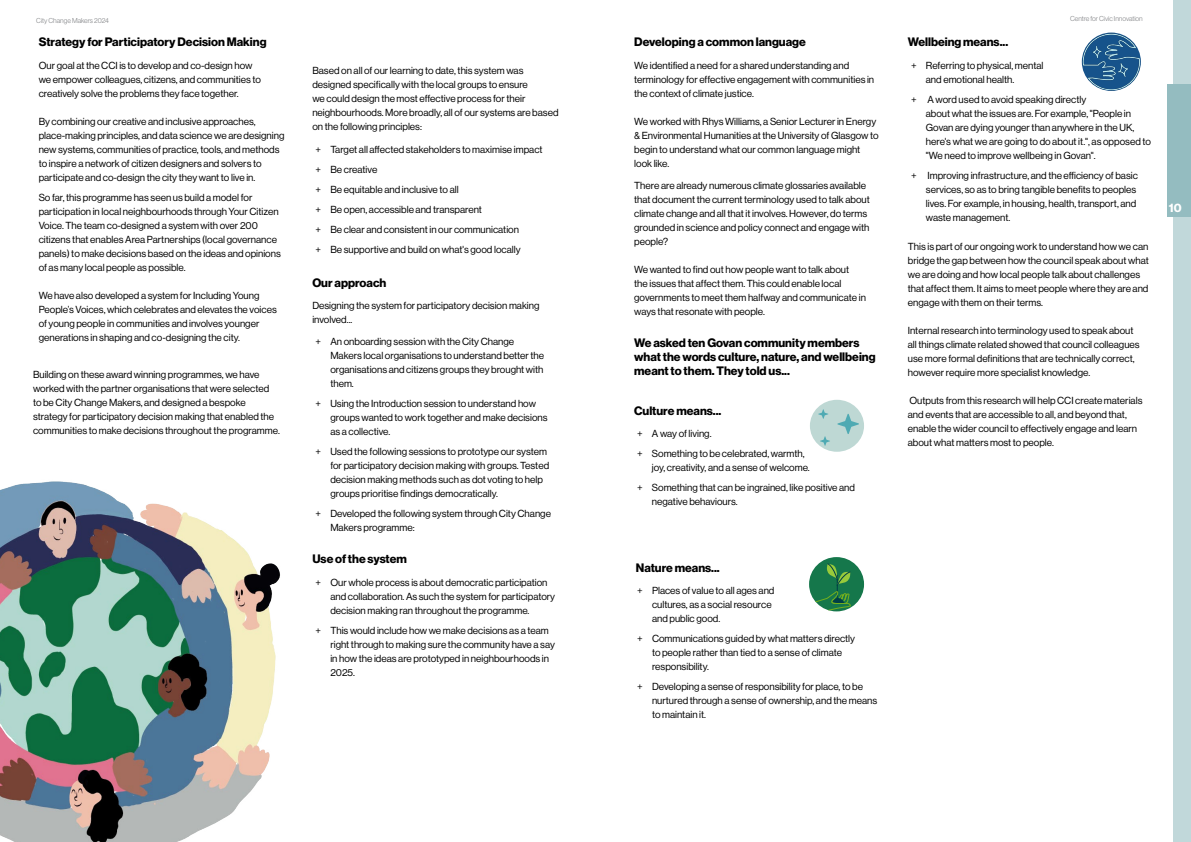
<style>
.page{position:relative;width:1191px;height:842px;background:#fff}
.page>*{position:absolute;margin:0;border:0;box-sizing:border-box;transform-origin:0 0}
.t1{font:12px/14px "N Haas Grotesk DS Pro 75 Bd";color:#000}
.t2{font:12px "N Haas Grotesk DS Pro 75 Bd";color:#fff}
.t3{font:10px/14px "N Haas Grotesk DS Pro 55 Rg";color:#000}
.t4{font:7px "N Haas Grotesk DS Pro 45 Lt";color:#808285}
</style>
<div class="page">
<div style="left:1173px;top:0;width:18px;height:842px;background:#c1d8da"></div>
<div style="left:1167px;top:84px;width:24px;height:132px;background:#94bcc0"></div>
<img style="left:0;top:481px;width:280px;height:361px">
<div style="left:809px;top:557px;width:55px;height:54px;background:#15774b;border-radius:50%"></div>
<svg style="left:810px;top:563px;width:41px;height:48px"></svg>
<div style="left:810px;top:400px;width:54px;height:52px;background:#bed8d4;border-radius:50%"></div>
<svg style="left:837px;top:414px;width:22px;height:20px"></svg>
<svg style="left:820px;top:436px;width:10px;height:10px"></svg>
<svg style="left:818px;top:409px;width:10px;height:10px"></svg>
<img style="left:1081px;top:33px;width:59px;height:58px">
<p class="t4" style="left:36px;top:17px;width:74px">City Change Makers 2024</p>
<p class="t4" style="left:1070px;top:15px;width:74px">Centre for Civic Innovation</p>
<p class="t1" style="left:39px;top:35px;width:229px">Strategy for Participatory Decision Making</p>
<p class="t3" style="left:39px;top:58px;width:224px">Our goal at the CCI is to develop and co-design how we empower colleagues, citizens, and communities to creatively solve the problems they face together.</p>
<p class="t3" style="left:39px;top:114px;width:247px">By combining our creative and inclusive approaches, place-making principles, and data science we are designing new systems, communities of practice, tools, and methods to inspire a network of citizen designers and solvers to participate and co-design the city they want to live in.</p>
<p class="t3" style="left:39px;top:191px;width:244px">So far, this programme has seen us build a model for participation in local neighbourhoods through Your Citizen Voice. The team co-designed a system with over 200 citizens that enables Area Partnerships (local governance panels) to make decisions based on the ideas and opinions of as many local people as possible.</p>
<p class="t3" style="left:39px;top:289px;width:240px">We have also developed a system for Including Young People’s Voices, which celebrates and elevates the voices of young people in communities and involves younger generations in shaping and co-designing the city.</p>
<p class="t3" style="left:33px;top:367px;width:248px">Building on these award winning programmes, we have worked with the partner organisations that were selected to be City Change Makers, and designed a bespoke strategy for participatory decision making that enabled the communities to make decisions throughout the programme.</p>
<p class="t3" style="left:312px;top:64px;width:248px">Based on all of our learning to date, this system was designed specifically with the local groups to ensure<br>we could design the most effective process for their neighbourhoods. More broadly, all of our systems are based on the following principles:</p>
<p class="t3" style="left:315px;top:140px;width:228px;line-height:20px">+ Target all affected stakeholders to maximise impact + Be creative<br>+ Be equitable and inclusive to all<br>+ Be open, accessible and transparent<br>+ Be clear and consistent in our communication<br>+ Be supportive and build on what's good locally</p>
<p class="t1" style="left:312px;top:276px;width:76px">Our approach</p>
<p class="t3" style="left:312px;top:299px;width:229px">Designing the system for participatory decision making involved...</p>
<p class="t3" style="left:330px;top:335px;width:215px;text-indent:-15px">+ An onboarding session with the City Change Makers local organisations to understand better the organisations and citizens groups they brought with them.</p>
<p class="t3" style="left:330px;top:397px;width:219px;text-indent:-15px">+ Using the Introduction session to understand how groups wanted to work together and make decisions as a collective.</p>
<p class="t3" style="left:330px;top:445px;width:220px;text-indent:-15px">+ Used the following sessions to prototype our system for participatory decision making with groups. Tested decision making methods such as dot voting to help groups prioritise findings democratically.</p>
<p class="t3" style="left:330px;top:507px;width:222px;text-indent:-15px">+ Developed the following system through City Change<br>Makers programme:</p>
<p class="t1" style="left:312px;top:551px;width:96px">Use of the system</p>
<p class="t3" style="left:330px;top:575px;width:226px;text-indent:-15px">+ Our whole process is about democratic participation and collaboration. As such the system for participatory decision making ran throughout the programme.</p>
<p class="t3" style="left:330px;top:623px;width:226px;text-indent:-15px">+ This would include how we make decisions as a team right through to making sure the community have a say in how the ideas are prototyped in neighbourhoods in 2025.</p>
<p class="t1" style="left:634px;top:35px;width:173px">Developing a common language</p>
<p class="t3" style="left:634px;top:58px;width:241px">We identified a need for a shared understanding and terminology for effective engagement with communities in the context of climate justice.</p>
<p class="t3" style="left:634px;top:114px;width:246px">We worked with Rhys Williams, a Senior Lecturer in Energy &amp; Environmental Humanities at the University of Glasgow to begin to understand what our common language might look like.</p>
<p class="t3" style="left:634px;top:178px;width:237px">There are already numerous climate glossaries available that document the current terminology used to talk about climate change and all that it involves. However, do terms grounded in science and policy connect and engage with people?</p>
<p class="t3" style="left:634px;top:262px;width:233px">We wanted to find out how people want to talk about<br>the issues that affect them. This could enable local governments to meet them halfway and communicate in ways that resonate with people.</p>
<p class="t1" style="left:634px;top:336px;width:243px">We asked ten Govan community members what the words culture, nature, and wellbeing meant to them. They told us...</p>
<p class="t1" style="left:634px;top:404px;width:89px">Culture means...</p>
<p class="t3" style="left:637px;top:424px;width:169px;line-height:20px">+ A way of living.<br>+ Something to be celebrated, warmth,</p>
<p class="t3" style="left:637px;top:458px;width:219px;line-height:20px;text-indent:15px">joy, creativity, and a sense of welcome.<br>+ Something that can be ingrained, like positive and</p>
<p class="t3" style="left:652px;top:495px;width:87px">negative behaviours.</p>
<p class="t1" style="left:636px;top:561px;width:85px">Nature means...</p>
<p class="t3" style="left:652px;top:584px;width:124px;text-indent:-15px">+ Places of value to all ages and cultures, as a social resource and public good.</p>
<p class="t3" style="left:652px;top:632px;width:205px;text-indent:-15px">+ Communications guided by what matters directly to people rather than tied to a sense of climate responsibility.</p>
<p class="t3" style="left:652px;top:680px;width:227px;text-indent:-15px">+ Developing a sense of responsibility for place, to be nurtured through a sense of ownership, and the means to maintain it.</p>
<p class="t1" style="left:908px;top:35px;width:102px">Wellbeing means...</p>
<p class="t3" style="left:926px;top:58px;width:119px;text-indent:-15px">+ Referring to physical, mental and emotional health.</p>
<p class="t3" style="left:926px;top:92px;width:227px;text-indent:-15px">+ A word used to avoid speaking directly<br>about what the issues are. For example, "People in Govan are dying younger than anywhere in the UK, here's what we are going to do about it.", as opposed to "We need to improve wellbeing in Govan".</p>
<p class="t3" style="left:926px;top:168px;width:213px;text-indent:-15px">+ Improving infrastructure, and the efficiency of basic services, so as to bring tangible benefits to peoples lives. For example, in housing, health, transport, and waste management.</p>
<p class="t3" style="left:908px;top:240px;width:242px">This is part of our ongoing work to understand how we can bridge the gap between how the council speak about what we are doing and how local people talk about challenges that affect them. It aims to meet people where they are and engage with them on their terms.</p>
<p class="t3" style="left:908px;top:324px;width:233px">Internal research into terminology used to speak about all things climate related showed that council colleagues use more formal definitions that are technically correct, however require more specialist knowledge.</p>
<p class="t3" style="left:908px;top:394px;width:236px">Outputs from this research will help CCI create materials and events that are accessible to all, and beyond that, enable the wider council to effectively engage and learn about what matters most to people.</p>
<p class="t2" style="left:1168px;top:201px;width:14px">10</p>
</div>
